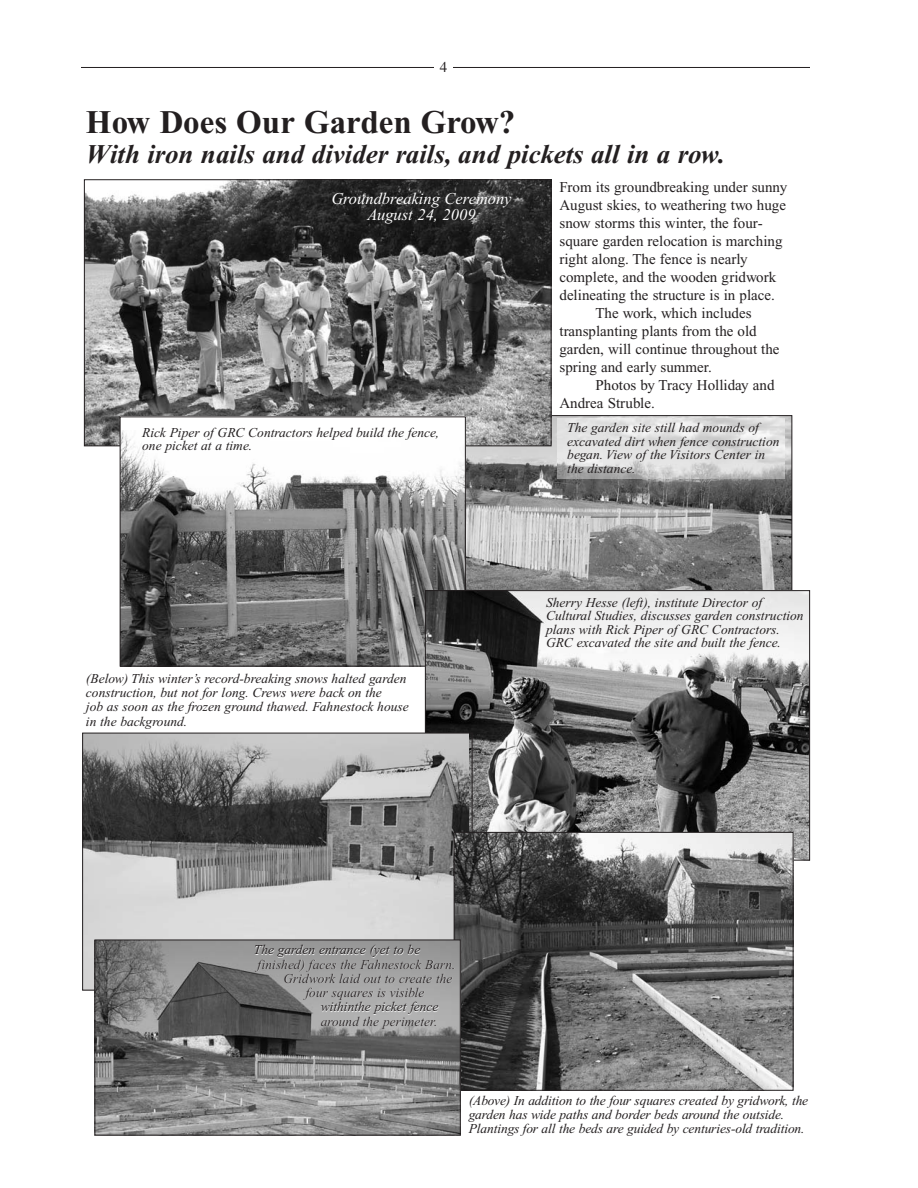
<style>
.page{position:relative;width:918px;height:1188px;background:#fff}
.page>*{position:absolute;margin:0;border:0;box-sizing:border-box;transform-origin:0 0}
.t1{font:700 33px "Times New Roman";color:#231f20}
.t2{font:italic 700 27px "Times New Roman";color:#231f20}
.t3{font:italic 16.5px/16.5px "Times New Roman";color:#fff;text-align:center}
.t4{font:15px "Times New Roman";color:#231f20}
.t5{font:15px "Times";color:#231f20}
.t6{font:italic 13.5px/13.5px "Times New Roman";color:#231f20}
</style>
<div class="page">
<hr style="left:81px;top:67px;width:729px;height:1px;background:#231f20">
<div style="left:434px;top:59px;width:19px;height:18px;background:#fff"></div>
<img style="left:466px;top:417px;width:324px;height:173px">
<img style="left:86px;top:181px;width:464px;height:263px">
<div style="left:120px;top:417px;width:345px;height:249px;background:#fff"></div>
<img style="left:122px;top:430px;width:342px;height:234px">
<div style="left:120px;top:416px;width:346px;height:250px;border:1px solid #231f20"></div>
<img style="left:427px;top:592px;width:381px;height:267px">
<img style="left:84px;top:735px;width:385px;height:253px">
<img style="left:456px;top:834px;width:336px;height:255px">
<div style="left:454px;top:832px;width:340px;height:259px;border:1px solid #231f20"></div>
<img style="left:96px;top:942px;width:363px;height:192px">
<div style="left:94px;top:940px;width:367px;height:196px;border:1px solid #231f20"></div>
<img style="left:558px;top:418px;width:227px;height:60px">
<p class="t5" style="left:440px;top:62px;width:9px">4</p>
<h1 class="t1" style="left:86px;top:111px;width:431px">How Does Our Garden Grow?</h1>
<h2 class="t2" style="left:86px;top:145px;width:641px">With iron nails and divider rails, and pickets all in a row.</h2>
<p class="t3" style="left:331px;top:192px;width:182px">Groundbreaking Ceremony<br>August 24, 2009</p>
<p class="t6" style="left:142px;top:427px;width:299px">Rick Piper of GRC Contractors helped build the fence, one picket at a time.</p>
<p class="t4" style="left:560px;top:182px;width:229px">From its groundbreaking under sunny</p>
<p class="t4" style="left:560px;top:200px;width:228px">August skies, to weathering two huge</p>
<p class="t4" style="left:560px;top:218px;width:205px">snow storms this winter, the four-</p>
<p class="t4" style="left:560px;top:236px;width:225px">square garden relocation is marching</p>
<p class="t4" style="left:560px;top:254px;width:190px">right along. The fence is nearly</p>
<p class="t4" style="left:560px;top:272px;width:218px">complete, and the wooden gridwork</p>
<p class="t4" style="left:560px;top:290px;width:217px">delineating the structure is in place.</p>
<p class="t4" style="left:596px;top:308px;width:158px">The work, which includes</p>
<p class="t4" style="left:560px;top:326px;width:199px">transplanting plants from the old</p>
<p class="t4" style="left:560px;top:344px;width:222px">garden, will continue throughout the</p>
<p class="t4" style="left:560px;top:362px;width:154px">spring and early summer.</p>
<p class="t4" style="left:596px;top:380px;width:181px">Photos by Tracy Holliday and</p>
<p class="t4" style="left:560px;top:398px;width:97px">Andrea Struble.</p>
<p class="t6" style="left:567px;top:422px;width:214px">The garden site still had mounds of excavated dirt when fence construction began. View of the Visitors Center in the distance.</p>
<p class="t6" style="left:86px;top:672px;width:324px;line-height:14.2px">(Below) This winter’s record-breaking snows halted garden construction, but not for long. Crews were back on the<br>job as soon as the frozen ground thawed. Fahnestock house in the background.</p>
<p class="t6" style="left:546px;top:597px;width:259px">Sherry Hesse (left), institute Director of Cultural Studies, discusses garden construction plans with Rick Piper of GRC Contractors.<br>GRC excavated the site and built the fence.</p>
<p class="t6" style="left:254px;top:944px;width:168px">The garden entrance (yet to be</p>
<p class="t6" style="left:258px;top:959px;width:200px">finished) faces the Fahnestock Barn.</p>
<p class="t6" style="left:284px;top:973px;width:170px">Gridwork laid out to create the</p>
<p class="t6" style="left:306px;top:987px;width:120px">four squares is visible</p>
<p class="t6" style="left:321px;top:1001px;width:119px">withinthe picket fence</p>
<p class="t6" style="left:321px;top:1016px;width:118px">around the perimeter.</p>
<p class="t6" style="left:469px;top:1094px;width:341px;line-height:14.2px">(Above) In addition to the four squares created by gridwork, the garden has wide paths and border beds around the outside.<br>Plantings for all the beds are guided by centuries-old tradition.</p>
</div>
